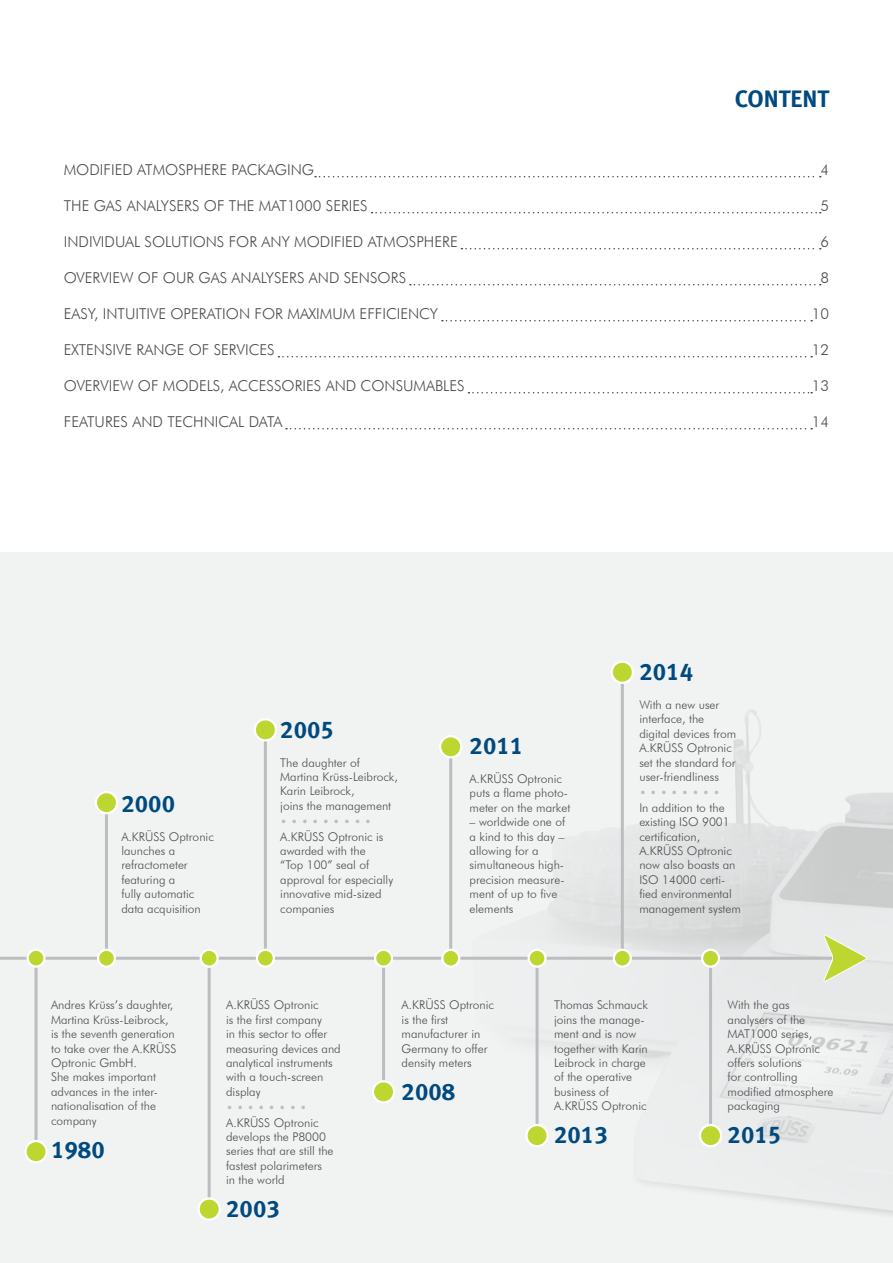
<style>
.page{position:relative;width:893px;height:1263px;background:#fff}
.page>*{position:absolute;margin:0;border:0;box-sizing:border-box;transform-origin:0 0}
.t1{font:24px "Meta Bold LF";color:#004a7f}
.t2{font:300 15px "Futura BT";color:#4b4c4d}
.t3{font:300 12px/14.4px "Futura BT";color:#4b4c4d}
.t4{font:300 12px "Futura BT";color:#bcbdc0}
</style>
<div class="page">
<div style="left:0;top:553px;width:893px;height:710px;background:#f1f3f3"></div>
<img style="left:404px;top:663px;width:489px;height:552px">
<svg style="left:315px;top:176px;width:506px;height:1px"></svg>
<svg style="left:372px;top:212px;width:449px;height:1px"></svg>
<svg style="left:461px;top:248px;width:360px;height:1px"></svg>
<svg style="left:410px;top:284px;width:411px;height:1px"></svg>
<svg style="left:442px;top:320px;width:370px;height:1px"></svg>
<svg style="left:278px;top:356px;width:534px;height:1px"></svg>
<svg style="left:468px;top:392px;width:344px;height:1px"></svg>
<svg style="left:286px;top:428px;width:526px;height:1px"></svg>
<hr style="left:0;top:957px;width:835px;height:3px;background:#bcbdc0">
<svg style="left:822px;top:933px;width:45px;height:49px"></svg>
<hr style="left:105px;top:803px;width:3px;height:154px;background:#bcbdc0">
<div style="left:96px;top:792px;width:21px;height:21px;background:#bed630;border-radius:50%"></div>
<div style="left:95px;top:791px;width:23px;height:23px;border:2px solid #fff;border-radius:50%"></div>
<svg style="left:98px;top:950px;width:17px;height:17px"></svg>
<div style="left:97px;top:949px;width:19px;height:19px;border:2px solid #fff;border-radius:50%"></div>
<hr style="left:208px;top:959px;width:3px;height:249px;background:#bcbdc0">
<svg style="left:199px;top:1198px;width:21px;height:22px"></svg>
<div style="left:197px;top:1197px;width:24px;height:24px;border:2px solid #fff;border-radius:50%"></div>
<svg style="left:201px;top:950px;width:17px;height:17px"></svg>
<div style="left:200px;top:949px;width:19px;height:19px;border:2px solid #fff;border-radius:50%"></div>
<hr style="left:264px;top:729px;width:3px;height:228px;background:#bcbdc0">
<div style="left:255px;top:719px;width:21px;height:21px;background:#bed630;border-radius:50%"></div>
<div style="left:254px;top:718px;width:23px;height:23px;border:2px solid #fff;border-radius:50%"></div>
<svg style="left:257px;top:950px;width:17px;height:17px"></svg>
<div style="left:256px;top:949px;width:19px;height:19px;border:2px solid #fff;border-radius:50%"></div>
<hr style="left:382px;top:958px;width:3px;height:133px;background:#bcbdc0">
<div style="left:373px;top:1081px;width:21px;height:21px;background:#bed630;border-radius:50%"></div>
<div style="left:372px;top:1080px;width:23px;height:23px;border:2px solid #fff;border-radius:50%"></div>
<svg style="left:375px;top:950px;width:17px;height:17px"></svg>
<div style="left:374px;top:949px;width:19px;height:19px;border:2px solid #fff;border-radius:50%"></div>
<hr style="left:449px;top:746px;width:3px;height:212px;background:#bcbdc0">
<div style="left:440px;top:736px;width:21px;height:21px;background:#bed630;border-radius:50%"></div>
<div style="left:439px;top:735px;width:23px;height:23px;border:2px solid #fff;border-radius:50%"></div>
<div style="left:442px;top:950px;width:17px;height:17px;background:#bed630;border-radius:50%"></div>
<div style="left:441px;top:949px;width:19px;height:19px;border:2px solid #fff;border-radius:50%"></div>
<hr style="left:621px;top:675px;width:3px;height:282px;background:#bcbdc0">
<div style="left:612px;top:662px;width:21px;height:21px;background:#bed630;border-radius:50%"></div>
<div style="left:611px;top:660px;width:23px;height:24px;border:2px solid #fff;border-radius:50%"></div>
<svg style="left:614px;top:950px;width:17px;height:17px"></svg>
<div style="left:613px;top:949px;width:19px;height:19px;border:2px solid #fff;border-radius:50%"></div>
<hr style="left:536px;top:957px;width:3px;height:177px;background:#bcbdc0">
<div style="left:526px;top:1125px;width:22px;height:21px;background:#bed630;border-radius:50%"></div>
<div style="left:525px;top:1124px;width:24px;height:23px;border:2px solid #fff;border-radius:50%"></div>
<svg style="left:529px;top:950px;width:16px;height:17px"></svg>
<div style="left:527px;top:949px;width:20px;height:19px;border:2px solid #fff;border-radius:50%"></div>
<hr style="left:709px;top:957px;width:3px;height:178px;background:#bcbdc0">
<div style="left:700px;top:1125px;width:21px;height:21px;background:#bed630;border-radius:50%"></div>
<div style="left:699px;top:1124px;width:23px;height:23px;border:2px solid #fff;border-radius:50%"></div>
<svg style="left:702px;top:950px;width:17px;height:17px"></svg>
<div style="left:701px;top:949px;width:19px;height:19px;border:2px solid #fff;border-radius:50%"></div>
<hr style="left:35px;top:959px;width:3px;height:192px;background:#bcbdc0">
<div style="left:25px;top:1141px;width:22px;height:21px;background:#bed630;border-radius:50%"></div>
<div style="left:24px;top:1140px;width:24px;height:23px;border:2px solid #fff;border-radius:50%"></div>
<svg style="left:28px;top:950px;width:16px;height:16px"></svg>
<div style="left:26px;top:948px;width:20px;height:20px;border:2px solid #fff;border-radius:50%"></div>
<h1 class="t1" style="left:735px;top:85px;width:96px">CONTENT</h1>
<p class="t2" style="left:64px;top:161px;width:252px">MODIFIED ATMOSPHERE PACKAGING</p>
<p class="t2" style="left:820px;top:161px;width:10px">4</p>
<p class="t2" style="left:64px;top:197px;width:305px">THE GAS ANALYSERS OF THE MAT1000 SERIES</p>
<p class="t2" style="left:820px;top:197px;width:10px">5</p>
<p class="t2" style="left:64px;top:233px;width:395px">INDIVIDUAL SOLUTIONS FOR ANY MODIFIED ATMOSPHERE</p>
<p class="t2" style="left:820px;top:233px;width:10px">6</p>
<p class="t2" style="left:64px;top:269px;width:344px">OVERVIEW OF OUR GAS ANALYSERS AND SENSORS</p>
<p class="t2" style="left:820px;top:269px;width:10px">8</p>
<p class="t2" style="left:64px;top:305px;width:376px">EASY, INTUITIVE OPERATION FOR MAXIMUM EFFICIENCY</p>
<p class="t2" style="left:812px;top:305px;width:19px">10</p>
<p class="t2" style="left:64px;top:341px;width:212px">EXTENSIVE RANGE OF SERVICES</p>
<p class="t2" style="left:812px;top:341px;width:19px">12</p>
<p class="t2" style="left:64px;top:377px;width:402px">OVERVIEW OF MODELS, ACCESSORIES AND CONSUMABLES</p>
<p class="t2" style="left:812px;top:377px;width:19px">13</p>
<p class="t2" style="left:64px;top:413px;width:220px">FEATURES AND TECHNICAL DATA</p>
<p class="t2" style="left:812px;top:413px;width:19px">14</p>
<h1 class="t1" style="left:121px;top:789px;width:55px">2000</h1>
<p class="t3" style="left:121px;top:829px;width:94px">A.KRÜSS Optronic launches a refractometer featuring a<br>fully automatic data acquisition</p>
<h1 class="t1" style="left:280px;top:715px;width:55px">2005</h1>
<p class="t3" style="left:280px;top:755px;width:119px">The daughter of<br>Martina Krüss-Leibrock,<br>Karin Leibrock,<br>joins the management</p>
<p class="t4" style="left:280px;top:815px;width:93px">• • • • • • • • •</p>
<p class="t3" style="left:280px;top:829px;width:114px">A.KRÜSS Optronic is awarded with the<br>“Top 100” seal of approval for especially innovative mid-sized companies</p>
<h1 class="t1" style="left:470px;top:732px;width:55px">2011</h1>
<p class="t3" style="left:470px;top:771px;width:102px">A.KRÜSS Optronic puts a flame photo&shy;meter on the market</p>
<p class="t3" style="left:470px;top:815px;width:97px">– worldwide one of a kind to this day – allowing for a simultaneous high&shy;precision measure&shy;ment of up to five elements</p>
<h1 class="t1" style="left:639px;top:657px;width:55px">2014</h1>
<p class="t3" style="left:639px;top:697px;width:99px">With a new user interface, the digital devices from<br>A.KRÜSS Optronic set the standard for user-friendliness</p>
<p class="t4" style="left:639px;top:786px;width:82px">• • • • • • • •</p>
<p class="t3" style="left:639px;top:800px;width:103px">In addition to the existing ISO 9001 certification,<br>A.KRÜSS Optronic now also boasts an<br>ISO 14000 certi&shy;fied environmental management system</p>
<p class="t3" style="left:51px;top:998px;width:127px">Andres Krüss’s daughter,<br>Martina Krüss-Leibrock, is the seventh generation to take over the A.KRÜSS<br>Optronic GmbH.<br>She makes important advances in the inter&shy;nationalisation of the company</p>
<h1 class="t1" style="left:51px;top:1135px;width:55px">1980</h1>
<p class="t3" style="left:226px;top:998px;width:116px">A.KRÜSS Optronic<br>is the first company<br>in this sector to offer measuring devices and analytical instruments with a touch-screen display</p>
<p class="t4" style="left:226px;top:1101px;width:82px">• • • • • • • •</p>
<p class="t3" style="left:226px;top:1115px;width:109px">A.KRÜSS Optronic develops the P8000 series that are still the fastest polarimeters in the world</p>
<h1 class="t1" style="left:226px;top:1194px;width:55px">2003</h1>
<p class="t3" style="left:402px;top:998px;width:94px">A.KRÜSS Optronic is the first manufacturer in<br>Germany to offer density meters</p>
<h1 class="t1" style="left:402px;top:1077px;width:55px">2008</h1>
<p class="t3" style="left:554px;top:998px;width:95px">Thomas Schmauck joins the manage&shy;ment and is now together with Karin<br>Leibrock in charge of the operative business of<br>A.KRÜSS Optronic</p>
<h1 class="t1" style="left:554px;top:1120px;width:55px">2013</h1>
<p class="t3" style="left:728px;top:998px;width:107px">With the gas analysers of the<br>MAT1000 series,<br>A.KRÜSS Optronic offers solutions<br>for controlling modified atmosphere packaging</p>
<h1 class="t1" style="left:728px;top:1120px;width:55px">2015</h1>
</div>
